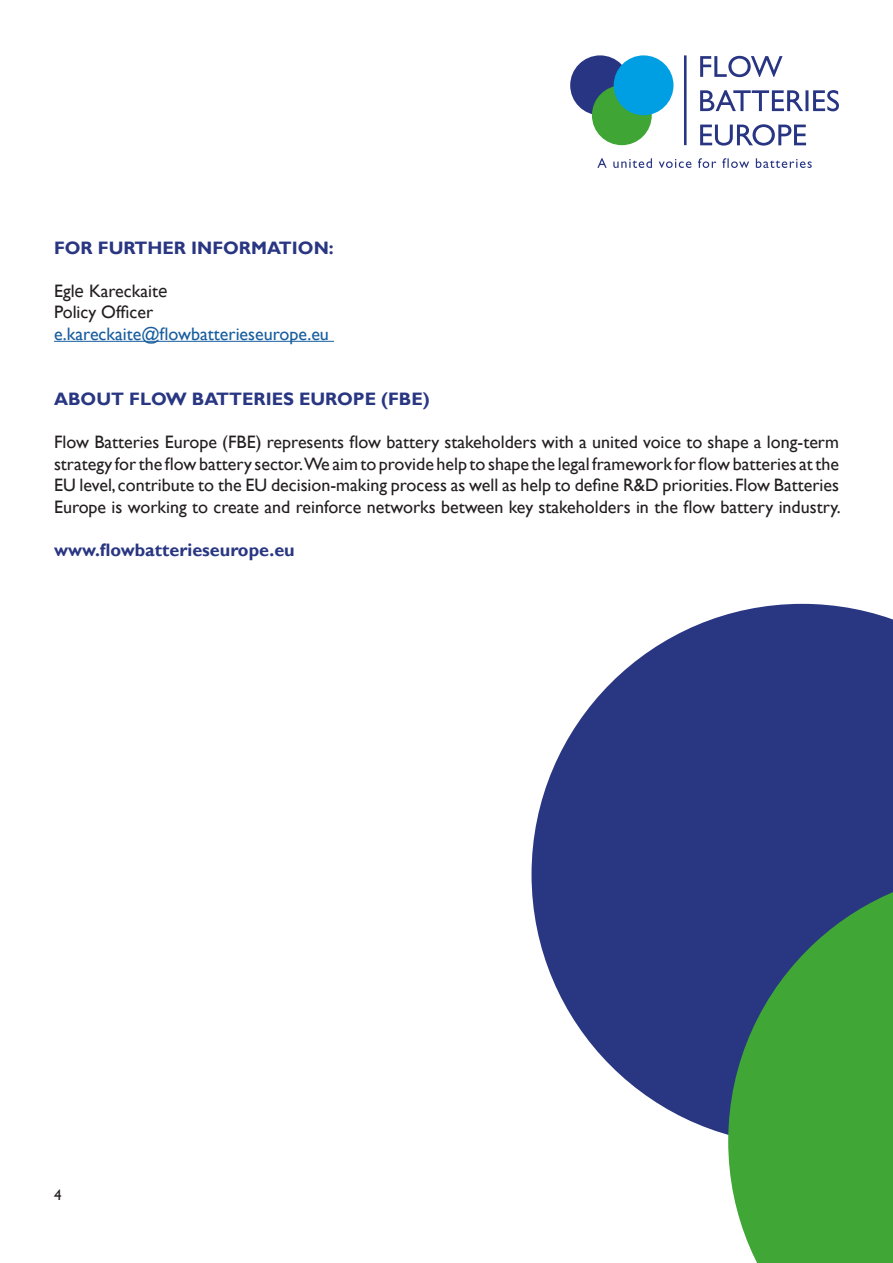
<style>
.page{position:relative;width:893px;height:1263px;background:#fff}
.page>*{position:absolute;margin:0;border:0;box-sizing:border-box;transform-origin:0 0}
.t1{font:18px/21.6px "Gill Sans";color:#231f20;text-align:justify}
.t2{font:700 18px "Gill Sans";color:#293682}
.t3{font:18px "Gill Sans";color:#175d9e}
.t4{font:15px "Gill Sans";color:#231f20}
.s1{font-family:"Ebrima"}
</style>
<div class="page">
<svg style="left:597px;top:158px;width:215px;height:10px"></svg>
<svg style="left:700px;top:124px;width:106px;height:22px"></svg>
<svg style="left:700px;top:90px;width:139px;height:21px"></svg>
<svg style="left:700px;top:56px;width:82px;height:21px"></svg>
<div style="left:570px;top:55px;width:60px;height:60px;background:#283583;border-radius:50%"></div>
<div style="left:592px;top:85px;width:60px;height:60px;background:#3fa535;border-radius:50%"></div>
<div style="left:614px;top:55px;width:59px;height:60px;background:#009fe3;border-radius:50%"></div>
<hr style="left:684px;top:55px;width:3px;height:90px;background:#283583">
<hr style="left:54px;top:341px;width:280px;height:1px;background:#175d9e">
<svg style="left:531px;top:604px;width:362px;height:531px;fill:#293682"></svg>
<svg style="left:728px;top:871px;width:165px;height:392px;fill:#40a636"></svg>
<p class="t2" style="left:54px;top:237px;width:281px">FOR FURTHER INFORMATION:</p>
<p class="t1" style="left:54px;top:280px;width:115px">Egl<span class="s1">e</span> Kareckait<span class="s1">e</span></p>
<p class="t1" style="left:54px;top:302px;width:101px">Policy Officer</p>
<p class="t3" style="left:54px;top:323px;width:276px">e.kareckaite@flowbatterieseurope.eu</p>
<p class="t2" style="left:54px;top:388px;width:377px">ABOUT FLOW BATTERIES EUROPE (FBE)</p>
<p class="t1" style="left:54px;top:431px;width:788px">Flow Batteries Europe (FBE) represents flow battery stakeholders with a united voice to shape a long-term strategy for the flow battery sector.We aim to provide help to shape the legal framework for flow batteries at the EU level, contribute to the EU decision-making process as well as help to define R&amp;D priorities. Flow Batteries Europe is working to create and reinforce networks between key stakeholders in the flow battery industry.</p>
<p class="t2" style="left:54px;top:539px;width:242px">www.flowbatterieseurope.eu</p>
<p class="t4" style="left:54px;top:1186px;width:9px">4</p>
</div>
